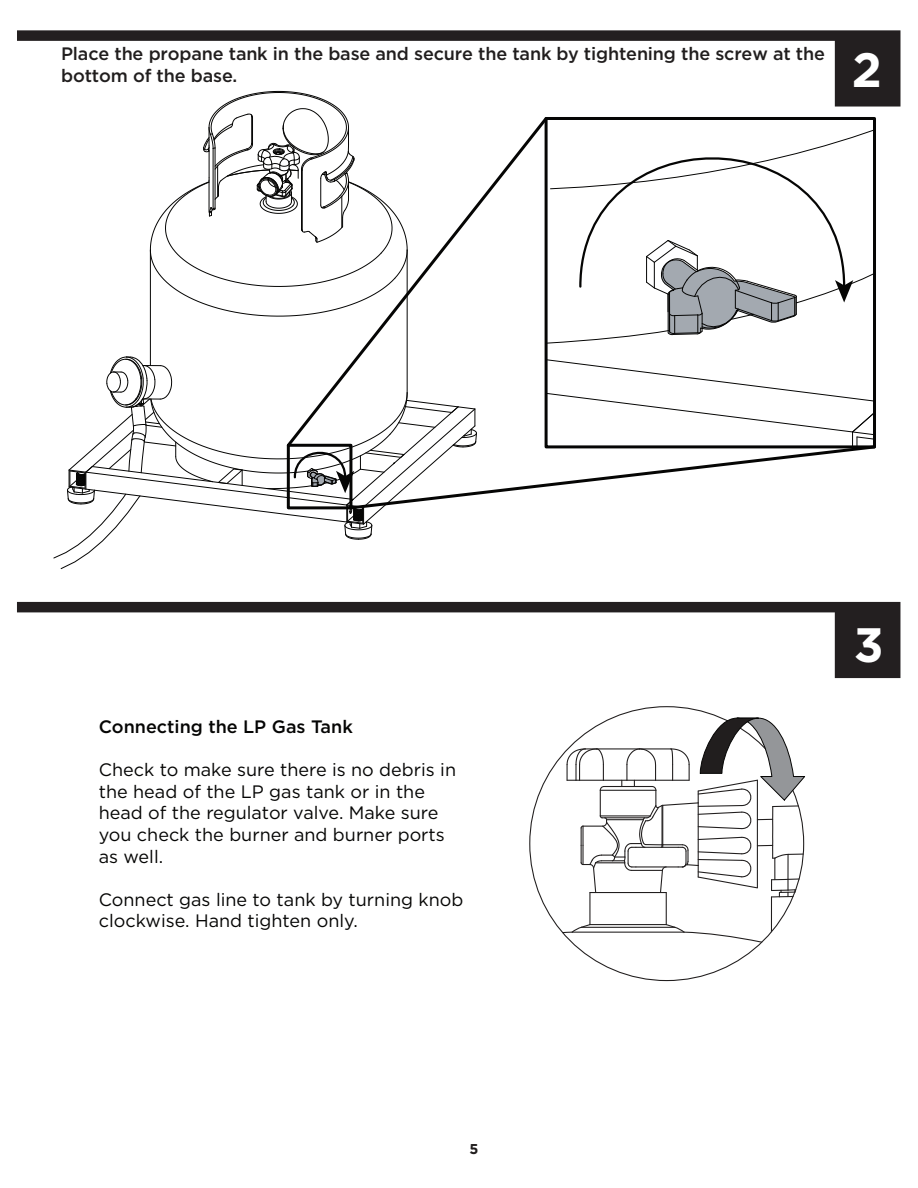
<style>
.page{position:relative;width:918px;height:1188px;background:#fff}
.page>*{position:absolute;margin:0;border:0;box-sizing:border-box;transform-origin:0 0}
.t1{font:700 48.3px "Gotham";color:#fff}
.t2{font:18px/21.6px "Gotham";color:#050504}
.t3{font:500 18px/21.6px "Gotham";letter-spacing:-.01em;color:#211e1e}
.t4{font:500 18px "Gotham";color:#050504}
.t5{font:700 14.25px "Gotham";color:#211e1e}
</style>
<div class="page">
<svg style="left:17px;top:30px;width:883px;height:77px"></svg>
<hr style="left:150px;top:250px;width:1px;height:116px;background:#050504">
<svg style="left:150px;top:91px;width:258px;height:226px"></svg>
<svg style="left:284px;top:114px;width:266px;height:242px"></svg>
<svg style="left:550px;top:129px;width:325px;height:60px"></svg>
<svg style="left:53px;top:356px;width:823px;height:213px"></svg>
<svg style="left:578px;top:117px;width:268px;height:123px"></svg>
<svg style="left:545px;top:240px;width:330px;height:104px"></svg>
<svg style="left:17px;top:602px;width:883px;height:76px"></svg>
<svg style="left:665px;top:923px;width:98px;height:20px"></svg>
<svg style="left:561px;top:923px;width:30px;height:11px"></svg>
<hr style="left:666px;top:893px;width:1px;height:32px;background:#211e1e">
<hr style="left:589px;top:893px;width:1px;height:32px;background:#211e1e">
<hr style="left:572px;top:932px;width:112px;height:1px;background:#211e1e">
<hr style="left:590px;top:924px;width:76px;height:1px;background:#211e1e">
<hr style="left:581px;top:927px;width:94px;height:1px;background:#211e1e">
<hr style="left:771px;top:897px;width:1px;height:35px;background:#211e1e">
<svg style="left:566px;top:717px;width:239px;height:181px"></svg>
<p class="t3" style="left:61px;top:43px;width:765px">Place the propane tank in the base and secure the tank by tightening the screw at the bottom of the base.</p>
<h1 class="t1" style="left:852px;top:38px;width:32px">2</h1>
<p class="t4" style="left:99px;top:715px;width:256px">Connecting the LP Gas Tank</p>
<p class="t2" style="left:99px;top:759px;width:359px">Check to make sure there is no debris in the head of the LP gas tank or in the head of the regulator valve. Make sure you check the burner and burner ports as well.</p>
<p class="t2" style="left:99px;top:888px;width:366px">Connect gas line to tank by turning knob clockwise. Hand tighten only.</p>
<p class="t5" style="left:469px;top:1140px;width:10px">5</p>
<h1 class="t1" style="left:854px;top:613px;width:31px">3</h1>
</div>
